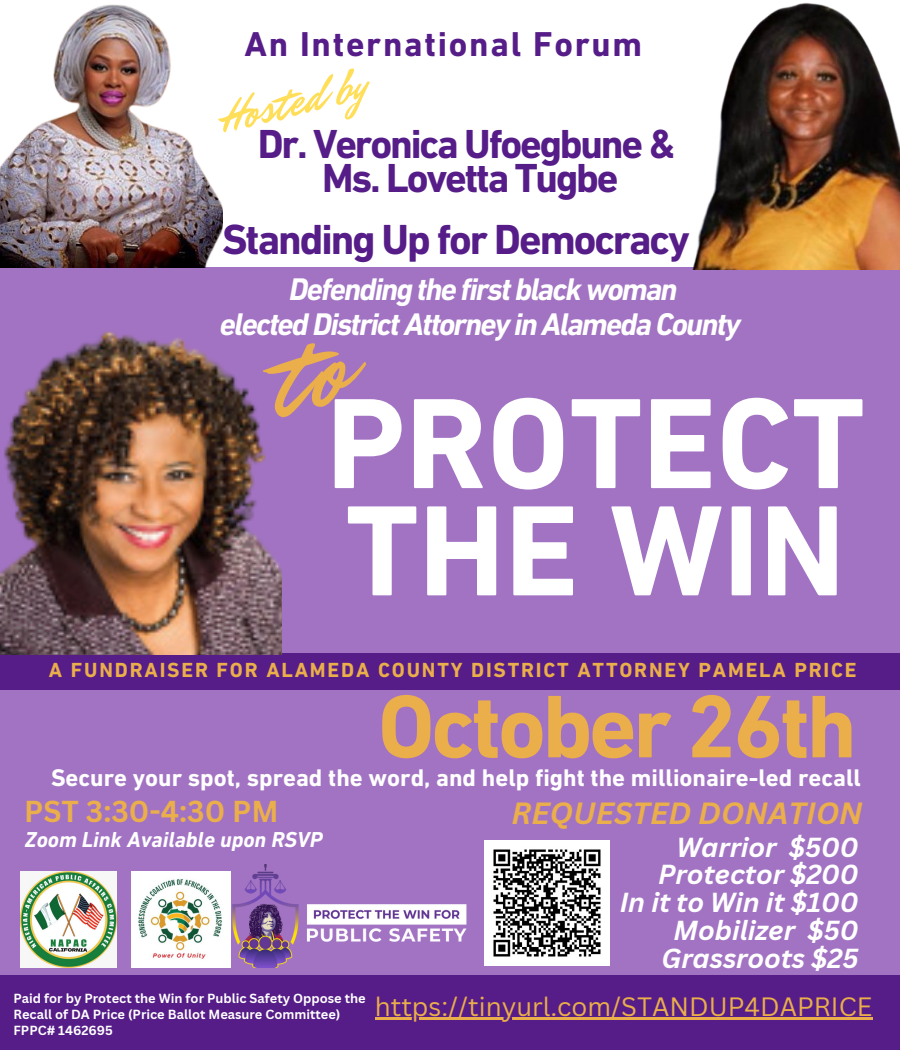
<style>
.page{position:relative;width:900px;height:1050px;background:#a273c3}
.page>*{position:absolute;margin:0;border:0;box-sizing:border-box;transform-origin:0 0}
.t1{font:700 130.8px/107.2px "DIN Next LT Pro";color:#fff}
.t2{font:700 90.4px "DIN Next LT Pro";letter-spacing:-.035em;color:#eaae4b}
.t3{font:46px "Mr Dafoe";color:#ffde59}
.t4{font:700 42.8px "DIN Next LT Pro";letter-spacing:-.05em;color:#561d88}
.t5{font:700 41.3px/34.5px "DIN Next LT Pro";letter-spacing:-.055em;color:#561d88;text-align:center}
.t6{font:700 35.1px "DIN Next LT Pro";letter-spacing:.05em;color:#561d88}
.t7{font:italic 700 31.9px "DIN Next LT Pro";letter-spacing:-.055em;color:#fff}
.t8{font:italic 700 29.9px "Canva Sans";color:#eaae4b}
.t9{font:700 29.5px "Canva Sans";color:#eaae4b}
.t10{font:italic 700 26.8px "Canva Sans";letter-spacing:-.005em;color:#fff}
.t11{font:25.8px "Canva Sans";color:#eaae4b}
.t12{font:700 24.5px "DIN Next LT Pro";color:#fff}
.t13{font:italic 700 22px "DIN Next LT Pro";color:#fff}
.t14{font:700 20.8px "DIN Next LT Pro";letter-spacing:.09em;color:#eaae4b}
.t15{font:700 12.8px/15.8px "Canva Sans";color:#fff}
</style>
<div class="page">
<div style="left:0;top:653px;width:900px;height:37px;background:#561d88"></div>
<img style="left:0;top:331px;width:281px;height:323px">
<img style="left:222px;top:864px;width:245px;height:104px">
<div style="left:0;top:0;width:900px;height:267px;background:#fff"></div>
<div style="left:0;top:975px;width:899px;height:75px;background:#561d88"></div>
<img style="left:0;top:4px;width:223px;height:264px">
<img style="left:692px;top:2px;width:207px;height:268px">
<img style="left:131px;top:872px;width:99px;height:96px">
<img style="left:20px;top:872px;width:96px;height:96px">
<img style="left:484px;top:840px;width:126px;height:126px">
<hr style="left:375px;top:1017px;width:497px;height:3px;background:#eaae4b">
<svg style="left:259px;top:337px;width:22px;height:82px"></svg>
<p class="t6" style="left:245px;top:30px;width:399px">An International Forum</p>
<p class="t3" style="left:211px;top:89px;width:153px;rotate:-14deg">Hosted by</p>
<p class="t5" style="left:258px;top:130px;width:419px">Dr. Veronica Ufoegbune &amp;<br>Ms. Lovetta Tugbe</p>
<p class="t4" style="left:222px;top:222px;width:469px">Standing Up for Democracy</p>
<p class="t7" style="left:289px;top:277px;width:390px">Defending the first black woman</p>
<p class="t7" style="left:220px;top:311px;width:522px">elected District Attorney in Alameda County</p>
<p class="t1" style="left:326px;top:402px;width:540px">PROTECT<br>THE WIN</p>
<p class="t14" style="left:49px;top:662px;width:809px">A FUNDRAISER FOR ALAMEDA COUNTY DISTRICT ATTORNEY PAMELA PRICE</p>
<p class="t2" style="left:378px;top:690px;width:480px">October 26th</p>
<p class="t12" style="left:51px;top:768px;width:812px">Secure your spot, spread the word, and help fight the millionaire-led recall</p>
<p class="t9" style="left:24px;top:790px;width:256px">PST 3:30-4:30 PM</p>
<p class="t13" style="left:25px;top:830px;width:299px">Zoom Link Available upon RSVP</p>
<h2 class="t8" style="left:512px;top:792px;width:353px">REQUESTED DONATION</h2>
<h1 class="t10" style="left:676px;top:828px;width:184px">Warrior $500</h1>
<p class="t10" style="left:658px;top:856px;width:202px">Protector $200</p>
<h3 class="t10" style="left:620px;top:884px;width:240px">In it to Win it $100</h3>
<p class="t10" style="left:674px;top:911px;width:186px">Mobilizer $50</p>
<p class="t10" style="left:662px;top:939px;width:198px">Grassroots $25</p>
<p class="t15" style="left:14px;top:990px;width:354px">Paid for by Protect the Win for Public Safety Oppose the<br>Recall of DA Price (Price Ballot Measure Committee)<br>FPPC# 1462695</p>
<p class="t11" style="left:375px;top:988px;width:499px">https://tinyurl.com/STANDUP4DAPRICE</p>
</div>
